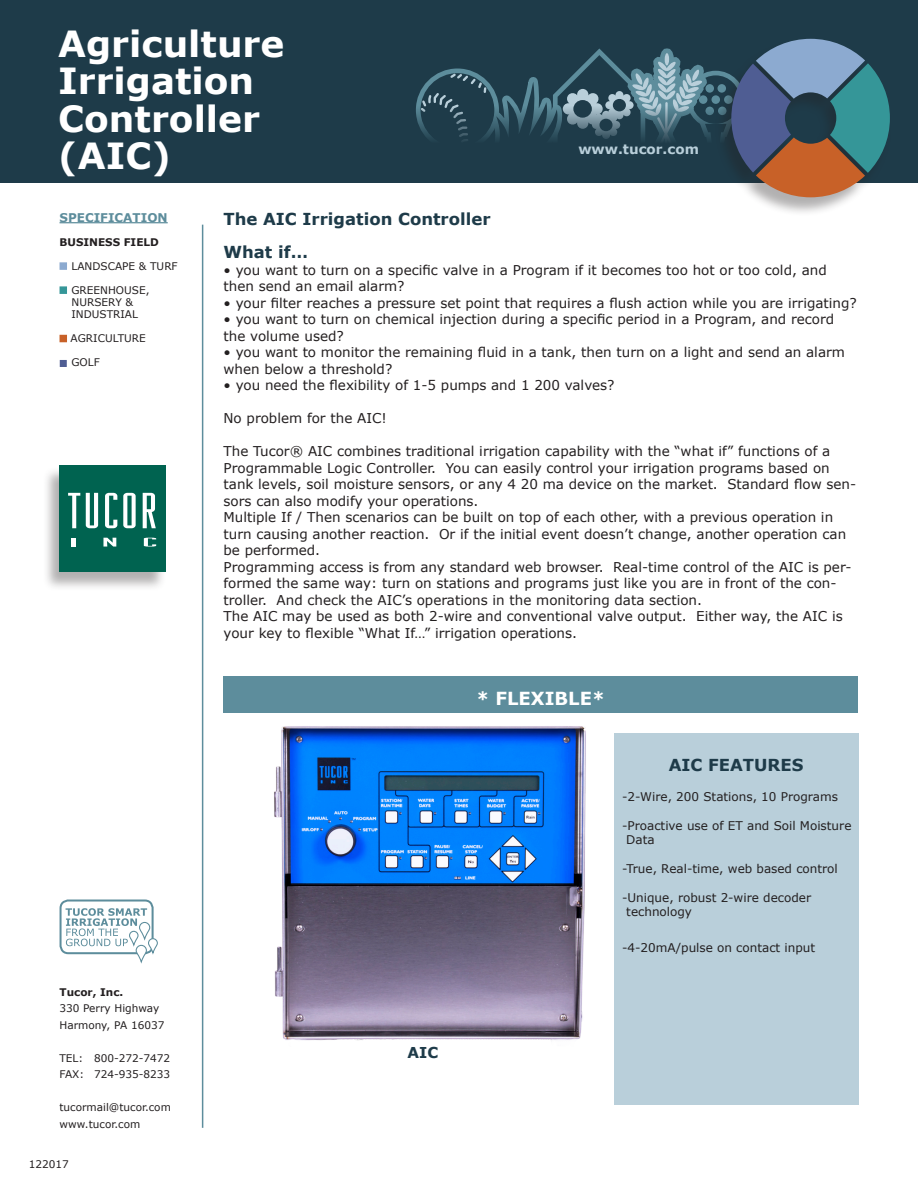
<style>
.page{position:relative;width:918px;height:1188px;background:#fff}
.page>*{position:absolute;margin:0;border:0;box-sizing:border-box;transform-origin:0 0}
.t1{font:700 36px/37.5px "Verdana";color:#fff}
.t2{font:700 18px "Verdana";color:#fff}
.t3{font:700 16.5px "Verdana";color:#1e3b49}
.t4{font:700 15px "Verdana";color:#1e3b49}
.t5{font:13.5px/16.5px "Verdana";color:#231f20}
.t6{font:700 13.5px "Verdana";color:#b9cfda}
.t7{font:12px/14.4px "Verdana";color:#231f20}
.t8{font:700 12px "Verdana";color:#5d8d9c}
.t9{font:10.5px "Verdana";color:#231f20}
.t10{font:700 10.5px "Verdana";color:#231f20}
</style>
<div class="page">
<div style="left:0;top:0;width:918px;height:183px;background:#1e3b49"></div>
<hr style="left:202px;top:225px;width:1px;height:903px;background:#5d8d9c">
<hr style="left:60px;top:222px;width:108px;height:1px;background:#5d8d9c">
<svg style="left:60px;top:286px;width:7px;height:8px"></svg>
<div style="left:60px;top:900px;width:94px;height:54px;border:2px solid #5d8d9c;border-radius:8px"></div>
<svg style="left:149px;top:939px;width:8px;height:14px"></svg>
<div style="left:148px;top:938px;width:10px;height:16px;border:1px solid #5d8d9c;border-radius:4px"></div>
<div style="left:139px;top:922px;width:11px;height:18px;border:1px solid #5d8d9c;border-radius:5px"></div>
<svg style="left:136px;top:945px;width:10px;height:17px"></svg>
<div style="left:136px;top:945px;width:11px;height:18px;border:1px solid #5d8d9c;border-radius:5px"></div>
<svg style="left:66px;top:908px;width:81px;height:38px"></svg>
<div style="left:42px;top:466px;width:125px;height:125px;background:#231f20;opacity:.35"></div>
<div style="left:60px;top:466px;width:106px;height:106px;background:#006350"></div>
<svg style="left:68px;top:493px;width:12px;height:35px"></svg>
<svg style="left:86px;top:493px;width:12px;height:35px"></svg>
<svg style="left:105px;top:493px;width:12px;height:35px"></svg>
<svg style="left:123px;top:493px;width:13px;height:35px"></svg>
<svg style="left:143px;top:493px;width:13px;height:35px"></svg>
<div style="left:71px;top:538px;width:5px;height:9px;background:#fff"></div>
<svg style="left:103px;top:538px;width:13px;height:9px"></svg>
<svg style="left:144px;top:538px;width:12px;height:9px"></svg>
<div style="left:715px;top:40px;width:176px;height:177px;background:#231f20;opacity:.35"></div>
<svg style="left:419px;top:39px;width:471px;height:158px"></svg>
<svg style="left:60px;top:262px;width:7px;height:8px"></svg>
<div style="left:60px;top:335px;width:7px;height:7px;background:#c86128"></div>
<div style="left:60px;top:360px;width:7px;height:7px;background:#4f5d93;border:2px solid #4f5d93"></div>
<div style="left:224px;top:676px;width:634px;height:37px;background:#5d8d9c"></div>
<div style="left:614px;top:733px;width:244px;height:372px;background:#b9cfda"></div>
<img style="left:274px;top:726px;width:312px;height:315px">
<p class="t1" style="left:58px;top:24px;width:228px">Agriculture</p>
<p class="t1" style="left:58px;top:62px;width:198px">Irrigation</p>
<p class="t1" style="left:58px;top:99px;width:203px">Controller (AIC)</p>
<p class="t6" style="left:578px;top:139px;width:122px">www.tucor.com</p>
<p class="t8" style="left:60px;top:209px;width:110px">SPECIFICATION</p>
<p class="t10" style="left:60px;top:235px;width:101px">BUSINESS FIELD</p>
<p class="t9" style="left:72px;top:259px;width:108px">LANDSCAPE &amp; TURF</p>
<p class="t9" style="left:71px;top:283px;width:80px">GREENHOUSE,</p>
<p class="t9" style="left:72px;top:295px;width:63px">NURSERY &amp;</p>
<p class="t9" style="left:72px;top:307px;width:68px">INDUSTRIAL</p>
<p class="t9" style="left:71px;top:331px;width:77px">AGRICULTURE</p>
<p class="t9" style="left:72px;top:355px;width:30px">GOLF</p>
<p class="t10" style="left:60px;top:984px;width:65px">Tucor, Inc.</p>
<p class="t9" style="left:60px;top:1001px;width:101px">330 Perry Highway</p>
<p class="t9" style="left:60px;top:1018px;width:106px">Harmony, PA 16037</p>
<p class="t9" style="left:60px;top:1051px;width:112px">TEL: 800-272-7472</p>
<p class="t9" style="left:60px;top:1067px;width:112px">FAX: 724-935-8233</p>
<p class="t9" style="left:60px;top:1100px;width:113px">tucormail@tucor.com</p>
<p class="t9" style="left:60px;top:1117px;width:82px">www.tucor.com</p>
<p class="t9" style="left:29px;top:1157px;width:42px">122017</p>
<p class="t3" style="left:224px;top:208px;width:269px">The AIC Irrigation Controller</p>
<p class="t3" style="left:224px;top:241px;width:86px">What if…</p>
<p class="t5" style="left:224px;top:261px;width:605px">• you want to turn on a specific valve in a Program if it becomes too hot or too cold, and then send an email alarm?</p>
<p class="t5" style="left:224px;top:294px;width:635px">• your filter reaches a pressure set point that requires a flush action while you are irrigating?</p>
<p class="t5" style="left:224px;top:311px;width:612px">• you want to turn on chemical injection during a specific period in a Program, and record the volume used?</p>
<p class="t5" style="left:224px;top:344px;width:623px">• you want to monitor the remaining fluid in a tank, then turn on a light and send an alarm when below a threshold?</p>
<p class="t5" style="left:224px;top:377px;width:393px">• you need the flexibility of 1-5 pumps and 1 200 valves?</p>
<p class="t5" style="left:224px;top:410px;width:165px">No problem for the AIC!</p>
<p class="t5" style="left:224px;top:443px;width:634px">The Tucor® AIC combines traditional irrigation capability with the “what if” functions of a Programmable Logic Controller. You can easily control your irrigation programs based on tank levels, soil moisture sensors, or any 4 20 ma device on the market. Standard flow sen&shy;sors can also modify your operations.</p>
<p class="t5" style="left:224px;top:509px;width:624px">Multiple If / Then scenarios can be built on top of each other, with a previous operation in turn causing another reaction. Or if the initial event doesn’t change, another operation can be performed.</p>
<p class="t5" style="left:224px;top:558px;width:630px">Programming access is from any standard web browser. Real-time control of the AIC is per&shy;formed the same way: turn on stations and programs just like you are in front of the con&shy;troller. And check the AIC’s operations in the monitoring data section.</p>
<p class="t5" style="left:224px;top:608px;width:621px">The AIC may be used as both 2-wire and conventional valve output. Either way, the AIC is your key to flexible “What If…” irrigation operations.</p>
<p class="t4" style="left:408px;top:1042px;width:32px">AIC</p>
<p class="t2" style="left:477px;top:685px;width:130px">* FLEXIBLE*</p>
<p class="t3" style="left:669px;top:753px;width:136px">AIC FEATURES</p>
<p class="t7" style="left:622px;top:789px;width:217px">-2-Wire, 200 Stations, 10 Programs</p>
<p class="t7" style="left:626px;top:818px;width:227px;text-indent:-4px">-Proactive use of ET and Soil Moisture<br>Data</p>
<p class="t7" style="left:622px;top:861px;width:217px">-True, Real-time, web based control</p>
<p class="t7" style="left:622px;top:890px;width:191px">-Unique, robust 2-wire decoder</p>
<p class="t7" style="left:626px;top:905px;width:67px">technology</p>
<p class="t7" style="left:622px;top:941px;width:195px">-4-20mA/pulse on contact input</p>
</div>
